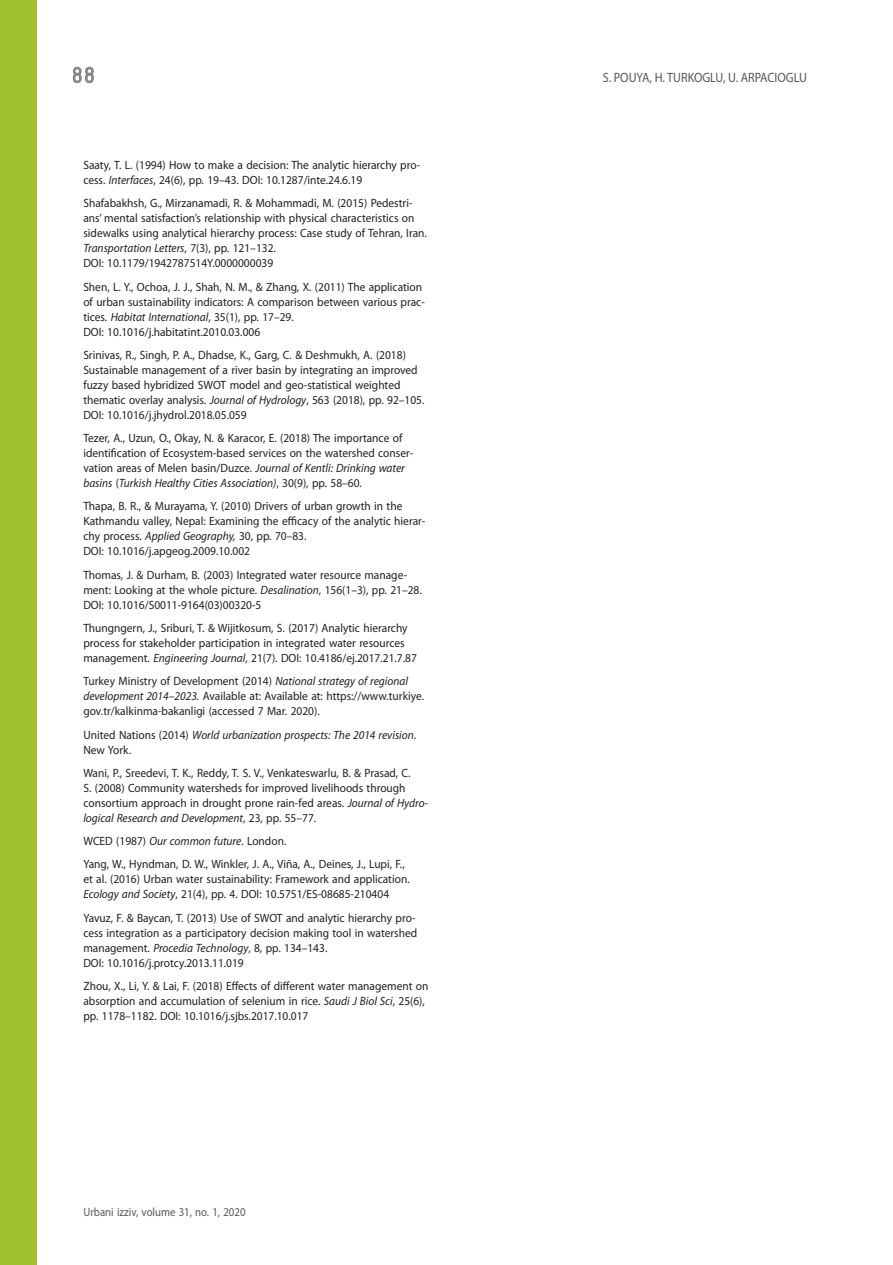
<style>
.page{position:relative;width:893px;height:1265px;background:#fff}
.page>*{position:absolute;margin:0;border:0;box-sizing:border-box;transform-origin:0 0}
.t1{font:24px "ISOCTEUR";color:#808285}
.t2{font:13.5px "Myriad Pro";color:#57585a;scale:.9 1}
.t3{font:12px/15px "Myriad Pro";color:#231f20;scale:.95 1}
.t4{font:italic 12px/15px "Myriad Pro";color:#231f20;scale:.95 1}
.t5{font:12px "Myriad Pro";color:#57585a;scale:.9 1}
.s1{font-style:italic}
.s2{font-style:normal}
</style>
<div class="page">
<svg style="left:73px;top:66px;width:21px;height:17px"></svg>
<div style="left:0;top:0;width:37px;height:1264px;background:#a1c030"></div>
<h1 class="t1" style="left:69px;top:59px;width:31px">88</h1>
<p class="t3" style="left:83px;top:158px;width:356px">Saaty, T. L. (1994) How to make a decision: The analytic hierarchy pro&shy;cess. <span class="s1">Interfaces</span>, 24(6), pp. 19–43. DOI: 10.1287/inte.24.6.19</p>
<p class="t3" style="left:83px;top:196px;width:363px">Shafabakhsh, G., Mirzanamadi, R. &amp; Mohammadi, M. (2015) Pedestri&shy;ans’ mental satisfaction’s relationship with physical characteristics on sidewalks using analytical hierarchy process: Case study of Tehran, Iran.<br><span class="s1">Transportation Letters</span>, 7(3), pp. 121–132.<br>DOI: 10.1179/1942787514Y.0000000039</p>
<p class="t3" style="left:83px;top:279px;width:361px">Shen, L. Y., Ochoa, J. J., Shah, N. M., &amp; Zhang, X. (2011) The application of urban sustainability indicators: A comparison between various prac&shy;tices. <span class="s1">Habitat International</span>, 35(1), pp. 17–29.<br>DOI: 10.1016/j.habitatint.2010.03.006</p>
<p class="t3" style="left:83px;top:347px;width:360px">Srinivas, R., Singh, P. A., Dhadse, K., Garg, C. &amp; Deshmukh, A. (2018)<br>Sustainable management of a river basin by integrating an improved fuzzy based hybridized SWOT model and geo-statistical weighted thematic overlay analysis. <span class="s1">Journal of Hydrology</span>, 563 (2018), pp. 92–105.<br>DOI: 10.1016/j.jhydrol.2018.05.059</p>
<p class="t3" style="left:83px;top:431px;width:348px">Tezer, A., Uzun, O., Okay, N. &amp; Karacor, E. (2018) The importance of identification of Ecosystem-based services on the watershed conser&shy;vation areas of Melen basin/Duzce. <span class="s1">Journal of Kentli: Drinking water basins</span> (<span class="s1">Turkish Healthy Cities Association)</span>, 30(9), pp. 58–60.</p>
<p class="t3" style="left:83px;top:499px;width:361px">Thapa, B. R., &amp; Murayama, Y. (2010) Drivers of urban growth in the Kathmandu valley, Nepal: Examining the efficacy of the analytic hierar&shy;chy process. <span class="s1">Applied Geography,</span> 30, pp. 70–83.<br>DOI: 10.1016/j.apgeog.2009.10.002</p>
<p class="t3" style="left:83px;top:567px;width:357px">Thomas, J. &amp; Durham, B. (2003) Integrated water resource manage&shy;ment: Looking at the whole picture. <span class="s1">Desalination</span>, 156(1–3), pp. 21–28.<br>DOI: 10.1016/S0011-9164(03)00320-5</p>
<p class="t3" style="left:83px;top:620px;width:352px">Thungngern, J., Sriburi, T. &amp; Wijitkosum, S. (2017) Analytic hierarchy process for stakeholder participation in integrated water resources management. <span class="s1">Engineering Journal</span>, 21(7). DOI: 10.4186/ej.2017.21.7.87</p>
<p class="t3" style="left:83px;top:674px;width:360px">Turkey Ministry of Development (2014) <span class="s1">National strategy of regional development 2014–2023.</span> Available at: Available at: https://www.turkiye. gov.tr/kalkinma-bakanligi (accessed 7 Mar. 2020).</p>
<p class="t4" style="left:83px;top:727px;width:352px"><span class="s2">United Nations (2014)</span> World urbanization prospects: The 2014 revision<span class="s2">.<br>New York.</span></p>
<p class="t3" style="left:83px;top:765px;width:364px">Wani, P., Sreedevi, T. K., Reddy, T. S. V., Venkateswarlu, B. &amp; Prasad, C.<br>S. (2008) Community watersheds for improved livelihoods through consortium approach in drought prone rain-fed areas. <span class="s1">Journal of Hydro&shy;logical Research and Development</span>, 23, pp. 55–77.</p>
<p class="t3" style="left:83px;top:829px;width:339px;line-height:23.2px">WCED (1987) <span class="s1">Our common future</span>. London.<br>Yang, W., Hyndman, D. W., Winkler, J. A., Viña, A., Deines, J., Lupi, F.,</p>
<p class="t3" style="left:83px;top:872px;width:345px">et al. (2016) Urban water sustainability: Framework and application.<br><span class="s1">Ecology and Society</span>, 21(4), pp. 4. DOI: 10.5751/ES-08685-210404</p>
<p class="t3" style="left:83px;top:910px;width:353px">Yavuz, F. &amp; Baycan, T. (2013) Use of SWOT and analytic hierarchy pro&shy;cess integration as a participatory decision making tool in watershed management. <span class="s1">Procedia Technology</span>, 8, pp. 134–143.<br>DOI: 10.1016/j.protcy.2013.11.019</p>
<p class="t3" style="left:83px;top:978px;width:364px">Zhou, X., Li, Y. &amp; Lai, F. (2018) Effects of different water management on absorption and accumulation of selenium in rice. <span class="s1">Saudi J Biol Sci</span>, 25(6), pp. 1178–1182. DOI: 10.1016/j.sjbs.2017.10.017</p>
<p class="t5" style="left:83px;top:1204px;width:182px">Urbani izziv, volume 31, no. 1, 2020</p>
<p class="t2" style="left:602px;top:70px;width:228px">S. POUYA, H. TURKOGLU, U. ARPACIOGLU</p>
</div>
